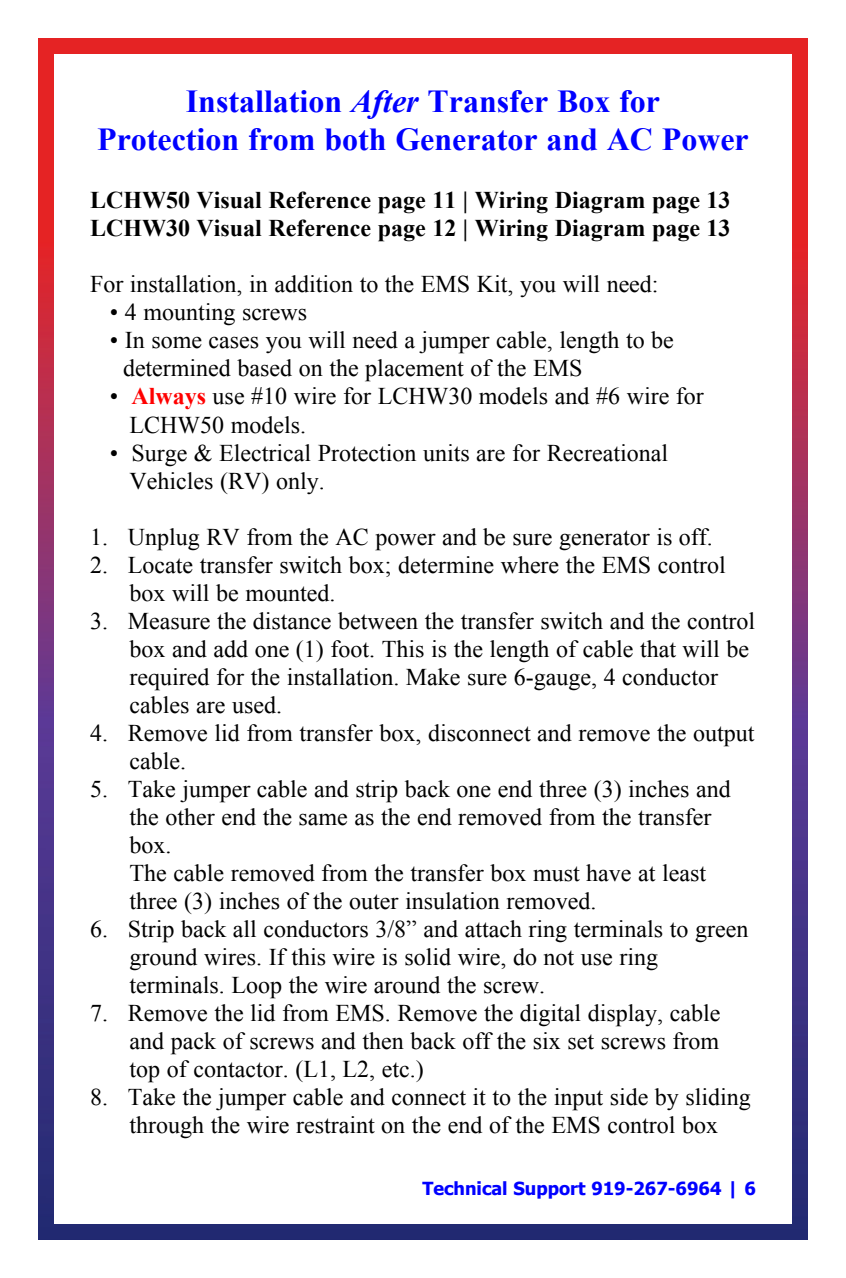
<style>
.page{position:relative;width:846px;height:1278px;background:#fff}
.page>*{position:absolute;margin:0;border:0;box-sizing:border-box;transform-origin:0 0}
.t1{font:700 32px/38.4px "Times New Roman";color:#00f;text-align:center}
.t2{font:24px/28px "Times New Roman";color:#000}
.t3{font:700 24px/28.8px "Times New Roman";color:#000}
.t4{font:700 18px "Tahoma";color:#00f}
.s1{font-style:italic}
.s2{font-weight:700;color:#f00}
</style>
<div class="page">
<img style="left:39px;top:39px;width:769px;height:1201px">
<div style="left:54px;top:54px;width:738px;height:1170px;background:#fff"></div>
<h1 class="t1" style="left:97px;top:81px;width:653px">Installation <span class="s1">After</span> Transfer Box for<br>Protection from both Generator and AC Power</h1>
<p class="t3" style="left:90px;top:185px;width:642px">LCHW50 Visual Reference page 11 | Wiring Diagram page 13<br>LCHW30 Visual Reference page 12 | Wiring Diagram page 13</p>
<p class="t2" style="left:90px;top:270px;width:570px">For installation, in addition to the EMS Kit, you will need:</p>
<p class="t2" style="left:110px;top:298px;width:199px">• 4 mounting screws</p>
<p class="t2" style="left:123px;top:326px;width:552px;text-indent:-13px">• In some cases you will need a jumper cable, length to be determined based on the placement of the EMS</p>
<p class="t2" style="left:130px;top:382px;width:576px;text-indent:-20px">• <span class="s2">Always</span> use #10 wire for LCHW30 models and #6 wire for<br>LCHW50 models.</p>
<p class="t2" style="left:130px;top:438px;width:540px;text-indent:-20px">• Surge &amp; Electrical Protection units are for Recreational<br>Vehicles (RV) only.</p>
<p class="t2" style="left:90px;top:522px;width:624px">1. Unplug RV from the AC power and be sure generator is off.</p>
<p class="t2" style="left:130px;top:550px;width:598px;text-indent:-40px">2. Locate transfer switch box; determine where the EMS control box will be mounted.</p>
<p class="t2" style="left:130px;top:606px;width:627px;text-indent:-40px">3. Measure the distance between the transfer switch and the control box and add one (1) foot. This is the length of cable that will be required for the installation. Make sure 6-gauge, 4 conductor cables are used.</p>
<p class="t2" style="left:130px;top:718px;width:626px;text-indent:-40px">4. Remove lid from transfer box, disconnect and remove the output cable.</p>
<p class="t2" style="left:130px;top:774px;width:603px;text-indent:-40px">5. Take jumper cable and strip back one end three (3) inches and the other end the same as the end removed from the transfer box.<br>The cable removed from the transfer box must have at least three (3) inches of the outer insulation removed.</p>
<p class="t2" style="left:130px;top:914px;width:620px;text-indent:-40px">6. Strip back all conductors 3/8” and attach ring terminals to green ground wires. If this wire is solid wire, do not use ring terminals. Loop the wire around the screw.</p>
<p class="t2" style="left:130px;top:998px;width:592px;text-align:justify;text-indent:-40px">7. Remove the lid from EMS. Remove the digital display, cable and pack of screws and then back off the six set screws from top of contactor. (L1, L2, etc.)</p>
<p class="t2" style="left:90px;top:1082px;width:662px;text-align:center">8. Take the jumper cable and connect it to the input side by sliding through the wire restraint on the end of the EMS control box</p>
<p class="t4" style="left:422px;top:1175px;width:335px">Technical Support 919-267-6964 | 6</p>
</div>
